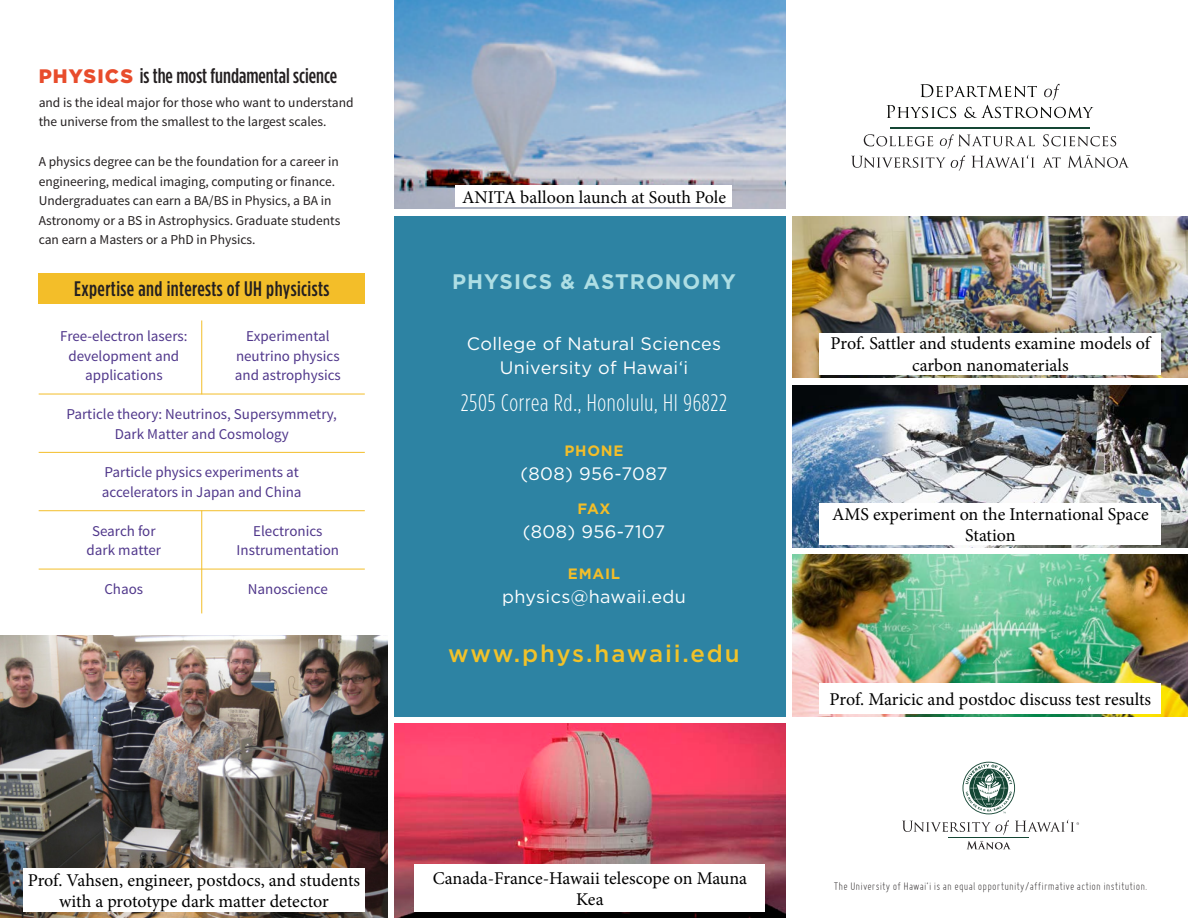
<style>
.page{position:relative;width:1188px;height:918px;background:#fff}
.page>*{position:absolute;margin:0;border:0;box-sizing:border-box;transform-origin:0 0}
.t1{font:300 24px "Gotham Condensed";letter-spacing:.03em;color:#fff}
.t2{font:500 24px "Gotham";letter-spacing:.075em;color:#f1c229}
.t3{font:500 21px "Gotham Condensed";letter-spacing:.015em;color:#231f20}
.gotham{font:700 21px "Gotham";letter-spacing:.05em;color:#aedee4}
.t4{font:18px/21.6px "Minion Pro";letter-spacing:-.005em;color:#000;text-align:center}
.t5{font:18px/24px "Gotham";letter-spacing:.02em;color:#fff;text-align:center}
.t6{font:15px/19.5px "Source Sans Pro";color:#50378b;text-align:center}
.t7{font:700 15px "Gotham";letter-spacing:.05em;color:#f3be29}
.t8{font:13.5px/19.5px "Source Sans Pro";color:#231f20}
.t9{font:300 12px "Miso";letter-spacing:.01em;color:#231f20}
.s1{font-family:"Gotham";font-weight:900;font-size:19.5px;color:#e84c2c}
</style>
<div class="page">
<svg style="left:902px;top:820px;width:107px;height:15px"></svg>
<hr style="left:948px;top:837px;width:81px;height:1px;background:#144634">
<svg style="left:1015px;top:820px;width:64px;height:12px"></svg>
<svg style="left:967px;top:841px;width:43px;height:8px"></svg>
<svg style="left:963px;top:762px;width:52px;height:52px"></svg>
<hr style="left:890px;top:128px;width:200px;height:1px;background:#144634">
<svg style="left:851px;top:155px;width:114px;height:16px"></svg>
<svg style="left:972px;top:155px;width:63px;height:13px"></svg>
<svg style="left:1043px;top:157px;width:18px;height:11px"></svg>
<svg style="left:1068px;top:155px;width:61px;height:13px"></svg>
<svg style="left:864px;top:134px;width:69px;height:12px"></svg>
<svg style="left:1043px;top:134px;width:73px;height:12px"></svg>
<svg style="left:940px;top:134px;width:95px;height:15px"></svg>
<svg style="left:887px;top:84px;width:206px;height:34px"></svg>
<img style="left:792px;top:385px;width:396px;height:162px">
<img style="left:792px;top:216px;width:396px;height:162px">
<img style="left:792px;top:555px;width:396px;height:162px">
<div style="left:394px;top:216px;width:391px;height:501px;background:#2d83a3"></div>
<img style="left:394px;top:0;width:391px;height:209px">
<img style="left:394px;top:724px;width:391px;height:194px">
<img style="left:0;top:636px;width:387px;height:282px">
<div style="left:39px;top:273px;width:326px;height:31px;background:#f3be29"></div>
<hr style="left:39px;top:394px;width:326px;height:1px;background:#f3be29">
<hr style="left:39px;top:452px;width:326px;height:1px;background:#f3be29">
<hr style="left:39px;top:510px;width:326px;height:1px;background:#f3be29">
<hr style="left:39px;top:569px;width:326px;height:1px;background:#f3be29">
<hr style="left:201px;top:320px;width:1px;height:74px;background:#f3be29">
<hr style="left:201px;top:510px;width:1px;height:103px;background:#f3be29">
<div style="left:456px;top:185px;width:276px;height:22px;background:#fff"></div>
<div style="left:23px;top:868px;width:341px;height:44px;background:#fff"></div>
<div style="left:415px;top:864px;width:350px;height:48px;background:#fff"></div>
<div style="left:820px;top:333px;width:341px;height:41px;background:#fff"></div>
<div style="left:820px;top:503px;width:341px;height:41px;background:#fff"></div>
<div style="left:820px;top:683px;width:341px;height:31px;background:#fff"></div>
<p class="t3" style="left:39px;top:64px;width:300px"><span class="s1">PHYSICS</span> is the most fundamental science</p>
<p class="t8" style="left:39px;top:93px;width:316px">and is the ideal major for those who want to understand the universe from the smallest to the largest scales.</p>
<p class="t8" style="left:39px;top:152px;width:303px">A physics degree can be the foundation for a career in engineering, medical imaging, computing or finance.<br>Undergraduates can earn a BA/BS in Physics, a BA in Astronomy or a BS in Astrophysics. Graduate students can earn a Masters or a PhD in Physics.</p>
<p class="t3" style="left:74px;top:277px;width:257px">Expertise and interests of UH physicists</p>
<p class="t6" style="left:235px;top:327px;width:108px">Experimental neutrino physics and astrophysics</p>
<p class="t6" style="left:60px;top:327px;width:129px">Free-electron lasers: development and applications</p>
<p class="t6" style="left:66px;top:405px;width:272px">Particle theory: Neutrinos, Supersymmetry,<br>Dark Matter and Cosmology</p>
<p class="t6" style="left:102px;top:463px;width:201px;text-align:left">Particle physics experiments at accelerators in Japan and China</p>
<p class="t6" style="left:87px;top:521px;width:76px">Search for dark matter</p>
<p class="t6" style="left:237px;top:521px;width:104px">Electronics<br>Instrumentation</p>
<p class="t6" style="left:104px;top:580px;width:40px">Chaos</p>
<p class="t6" style="left:248px;top:580px;width:82px">Nanoscience</p>
<h3 class="t4" style="left:462px;top:186px;width:265px">ANITA balloon launch at South Pole</h3>
<p class="gotham" style="left:452px;top:269px;width:285px">PHYSICS &amp; ASTRONOMY</p>
<p class="t5" style="left:467px;top:331px;width:256px">College of Natural Sciences<br>University of Hawai‘i</p>
<p class="t1" style="left:461px;top:390px;width:268px">2505 Correa Rd., Honolulu, HI 96822</p>
<p class="t7" style="left:564px;top:442px;width:61px">PHONE</p>
<p class="t5" style="left:520px;top:461px;width:149px">(808) 956-7087</p>
<p class="t7" style="left:578px;top:500px;width:34px">FAX</p>
<p class="t5" style="left:523px;top:519px;width:144px">(808) 956-7107</p>
<p class="t7" style="left:568px;top:565px;width:54px">EMAIL</p>
<p class="t5" style="left:502px;top:584px;width:185px">physics@hawaii.edu</p>
<p class="t2" style="left:448px;top:640px;width:293px">www.phys.hawaii.edu</p>
<h3 class="t4" style="left:28px;top:869px;width:334px">Prof. Vahsen, engineer, postdocs, and students with a prototype dark matter detector</h3>
<h3 class="t4" style="left:433px;top:867px;width:316px">Canada-France-Hawaii telescope on Mauna<br>Kea</h3>
<h3 class="t4" style="left:831px;top:333px;width:321px">Prof. Sattler and students examine models of carbon nanomaterials</h3>
<h3 class="t4" style="left:832px;top:503px;width:318px">AMS experiment on the International Space<br>Station</h3>
<h3 class="t4" style="left:830px;top:688px;width:323px">Prof. Maricic and postdoc discuss test results</h3>
<p class="t9" style="left:834px;top:879px;width:315px">The University of Hawai‘i is an equal opportunity/affirmative action institution.</p>
</div>
